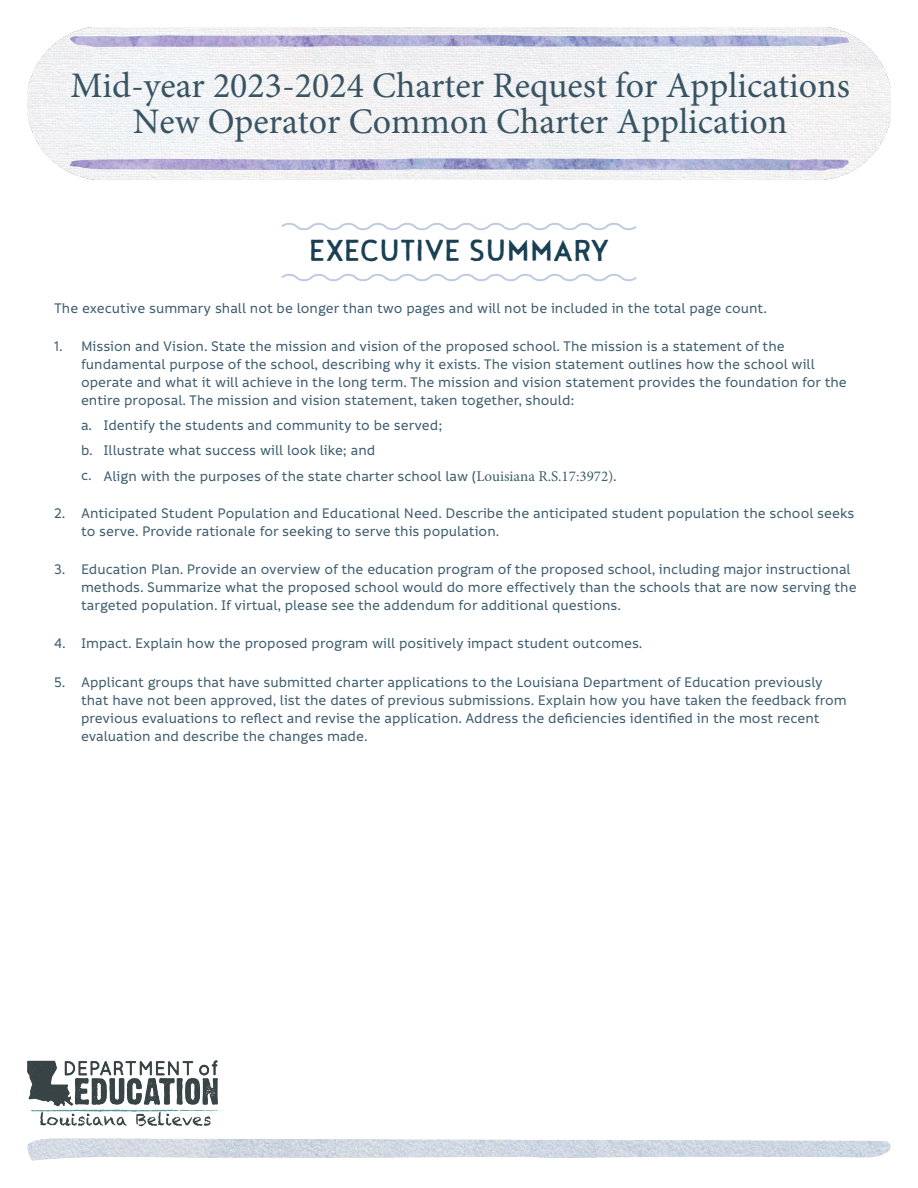
<style>
.page{position:relative;width:918px;height:1188px;background:#fff}
.page>*{position:absolute;margin:0;border:0;box-sizing:border-box;transform-origin:0 0}
.Clean_Header{font:37.5px "Noyh A Text 2";color:#1a4053}
.t1{font:36px/35.4px "Minion Pro";color:#385463;text-align:center}
.Body{font:500 15px/18px "Informative";color:#3e5d6f}
.s1{font-family:"Minion Pro";font-weight:400}
</style>
<div class="page">
<img style="left:27px;top:27px;width:864px;height:153px">
<img style="left:27px;top:1061px;width:864px;height:99px">
<svg style="left:281px;top:274px;width:356px;height:8px"></svg>
<svg style="left:281px;top:223px;width:356px;height:8px"></svg>
<h2 class="t1" style="left:70px;top:68px;width:781px">Mid-year 2023-2024 Charter Request for Applications<br>New Operator Common Charter Application</h2>
<p class="Clean_Header" style="left:309px;top:230px;width:302px">EXECUTIVE SUMMARY</p>
<p class="Body" style="left:54px;top:300px;width:715px">The executive summary shall not be longer than two pages and will not be included in the total page count.</p>
<p class="Body" style="left:81px;top:338px;width:767px;text-indent:-27px">1. Mission and Vision. State the mission and vision of the proposed school. The mission is a statement of the fundamental purpose of the school, describing why it exists. The vision statement outlines how the school will operate and what it will achieve in the long term. The mission and vision statement provides the foundation for the entire proposal. The mission and vision statement, taken together, should:</p>
<p class="Body" style="left:81px;top:417px;width:363px">a. Identify the students and community to be served;</p>
<p class="Body" style="left:81px;top:441px;width:296px">b. Illustrate what success will look like; and</p>
<p class="Body" style="left:81px;top:468px;width:537px">c. Align with the purposes of the state charter school law (<span class="s1">Louisiana R.S.17:3972)</span>.</p>
<p class="Body" style="left:81px;top:504px;width:775px;text-indent:-27px">2. Anticipated Student Population and Educational Need. Describe the anticipated student population the school seeks to serve. Provide rationale for seeking to serve this population.</p>
<p class="Body" style="left:81px;top:561px;width:777px;text-indent:-27px">3. Education Plan. Provide an overview of the education program of the proposed school, including major instructional methods. Summarize what the proposed school would do more effectively than the schools that are now serving the targeted population. If virtual, please see the addendum for additional questions.</p>
<p class="Body" style="left:54px;top:635px;width:590px">4. Impact. Explain how the proposed program will positively impact student outcomes.</p>
<p class="Body" style="left:81px;top:673px;width:767px;text-indent:-27px">5. Applicant groups that have submitted charter applications to the Louisiana Department of Education previously that have not been approved, list the dates of previous submissions. Explain how you have taken the feedback from previous evaluations to reflect and revise the application. Address the deficiencies identified in the most recent evaluation and describe the changes made.</p>
</div>
